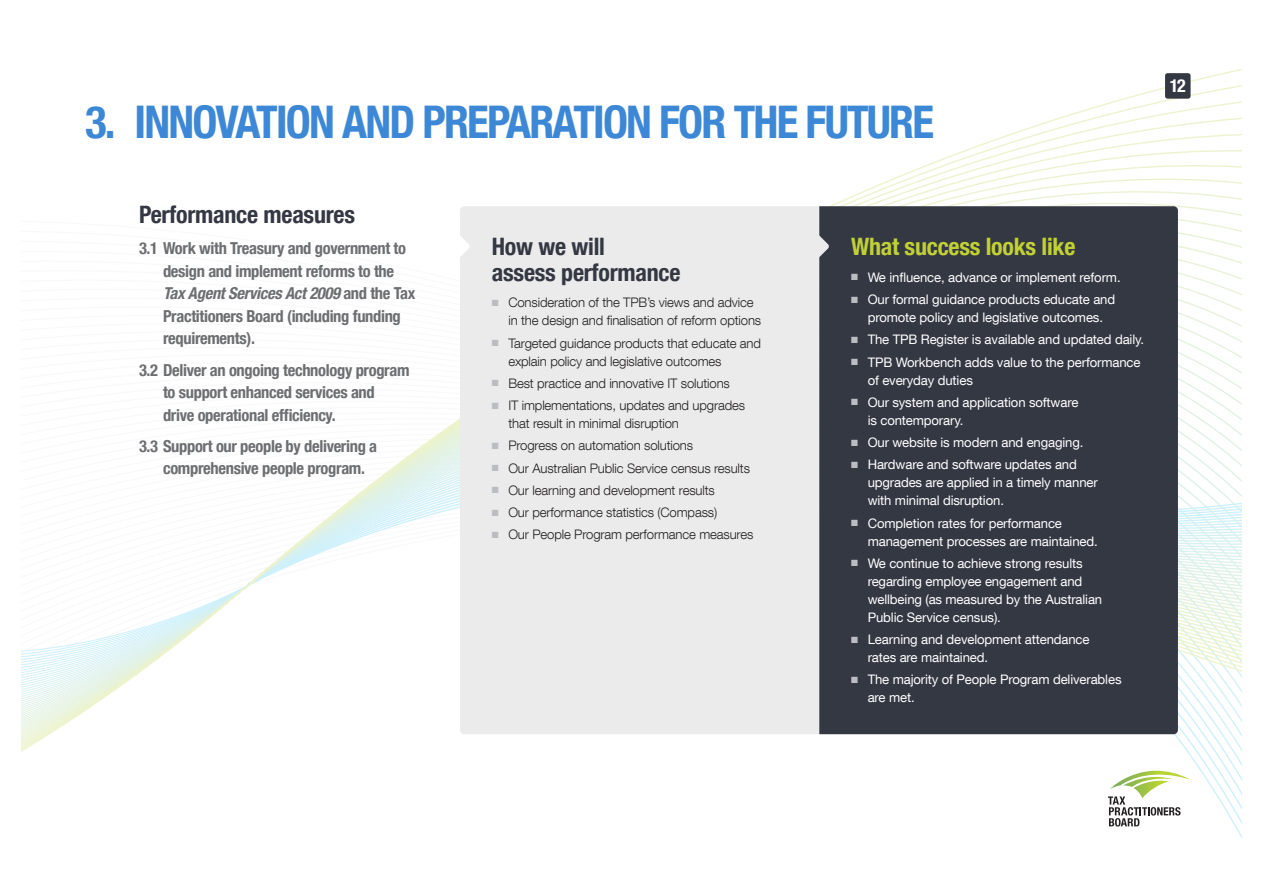
<style>
.page{position:relative;width:1263px;height:893px;background:#fff}
.page>*{position:absolute;margin:0;border:0;box-sizing:border-box;transform-origin:0 0}
.t1{font:700 condensed 45px "Helvetica Neue LT Com";letter-spacing:-.04em;color:#3d88d6}
.t2{font:700 condensed 24px/25.5px "Helvetica Neue LT Com";letter-spacing:-.01em;color:#343843}
.t3{font:700 condensed 24px "Helvetica Neue LT Com";letter-spacing:-.01em;color:#c1d134}
.t4{font:700 condensed 18px "Helvetica Neue LT Com";color:#fff}
.p_intro_indent{font:700 condensed 16.5px/22.5px "Helvetica Neue LT Com";letter-spacing:-.02em;color:#6d6e71}
.t5{font:13.2px/18px "Helvetica Neue LT Com";letter-spacing:-.01em;color:#fff}
.t6{font:300 13.2px/18px "Helvetica Neue LT Com";letter-spacing:-.01em;color:#231f20}
.s1{font-style:italic}
.s2{color:#bcbdc1}
</style>
<div class="page">
<svg style="left:249px;top:194px;width:608px;height:392px"></svg>
<svg style="left:917px;top:153px;width:325px;height:16px"></svg>
<svg style="left:878px;top:169px;width:364px;height:16px"></svg>
<svg style="left:857px;top:185px;width:385px;height:16px"></svg>
<svg style="left:857px;top:219px;width:385px;height:620px"></svg>
<svg style="left:21px;top:585px;width:226px;height:167px"></svg>
<div style="left:1165px;top:73px;width:25px;height:26px;background:#343843;border-radius:3px"></div>
<svg style="left:1108px;top:768px;width:82px;height:58px"></svg>
<div style="left:460px;top:206px;width:359px;height:528px;background:#ebebec"></div>
<div style="left:819px;top:206px;width:359px;height:528px;background:#343843"></div>
<svg style="left:805px;top:234px;width:24px;height:25px"></svg>
<svg style="left:446px;top:234px;width:24px;height:25px"></svg>
<p class="t1" style="left:85px;top:95px;width:851px">3. INNOVATION AND PREPARATION FOR THE FUTURE</p>
<p class="t2" style="left:139px;top:202px;width:218px">Performance measures</p>
<p class="p_intro_indent" style="left:163px;top:237px;width:254px;text-indent:-24px">3.1 Work with Treasury and government to design and implement reforms to the <span class="s1">Tax Agent Services Act 2009</span> and the Tax Practitioners Board (including funding requirements).</p>
<p class="p_intro_indent" style="left:163px;top:358px;width:248px;text-indent:-24px">3.2 Deliver an ongoing technology program to support enhanced services and drive operational efficiency.</p>
<p class="p_intro_indent" style="left:163px;top:434px;width:216px;text-indent:-24px">3.3 Support our people by delivering a comprehensive people program.</p>
<p class="t2" style="left:492px;top:234px;width:190px">How we will<br>assess performance</p>
<p class="t6" style="left:508px;top:293px;width:254px;text-indent:-16px"><span class="s2">■</span> Consideration of the TPB’s views and advice in the design and finalisation of reform options</p>
<p class="t6" style="left:508px;top:334px;width:254px;text-indent:-16px"><span class="s2">■</span> Targeted guidance products that educate and explain policy and legislative outcomes</p>
<p class="t6" style="left:492px;top:374px;width:240px"><span class="s2">■</span> Best practice and innovative IT solutions</p>
<p class="t6" style="left:508px;top:396px;width:238px;text-indent:-16px"><span class="s2">■</span> IT implementations, updates and upgrades that result in minimal disruption</p>
<p class="t6" style="left:492px;top:436px;width:203px"><span class="s2">■</span> Progress on automation solutions</p>
<p class="t6" style="left:492px;top:459px;width:260px"><span class="s2">■</span> Our Australian Public Service census results</p>
<p class="t6" style="left:492px;top:481px;width:224px"><span class="s2">■</span> Our learning and development results</p>
<p class="t6" style="left:492px;top:503px;width:227px"><span class="s2">■</span> Our performance statistics (Compass)</p>
<p class="t6" style="left:492px;top:525px;width:263px"><span class="s2">■</span> Our People Program performance measures</p>
<p class="t3" style="left:851px;top:232px;width:226px">What success looks like</p>
<p class="t5" style="left:851px;top:268px;width:271px"><span class="s2">■</span> We influence, advance or implement reform.</p>
<p class="t5" style="left:851px;top:290px;width:265px;text-align:center"><span class="s2">■</span> Our formal guidance products educate and promote policy and legislative outcomes.</p>
<p class="t5" style="left:851px;top:330px;width:295px"><span class="s2">■</span> The TPB Register is available and updated daily.</p>
<p class="t5" style="left:868px;top:352px;width:274px;text-indent:-16px"><span class="s2">■</span> TPB Workbench adds value to the performance of everyday duties</p>
<p class="t5" style="left:868px;top:393px;width:212px;text-indent:-16px"><span class="s2">■</span> Our system and application software is contemporary.</p>
<p class="t5" style="left:851px;top:433px;width:234px"><span class="s2">■</span> Our website is modern and engaging.</p>
<p class="t5" style="left:868px;top:455px;width:232px;text-indent:-16px"><span class="s2">■</span> Hardware and software updates and upgrades are applied in a timely manner with minimal disruption.</p>
<p class="t5" style="left:868px;top:514px;width:232px;text-indent:-16px"><span class="s2">■</span> Completion rates for performance management processes are maintained.</p>
<p class="t5" style="left:868px;top:554px;width:236px;text-indent:-16px"><span class="s2">■</span> We continue to achieve strong results regarding employee engagement and wellbeing (as measured by the Australian Public Service census).</p>
<p class="t5" style="left:868px;top:630px;width:223px;text-indent:-16px"><span class="s2">■</span> Learning and development attendance rates are maintained.</p>
<p class="t5" style="left:868px;top:670px;width:255px;text-indent:-16px"><span class="s2">■</span> The majority of People Program deliverables are met.</p>
<h3 class="t4" style="left:1170px;top:75px;width:17px">12</h3>
</div>
